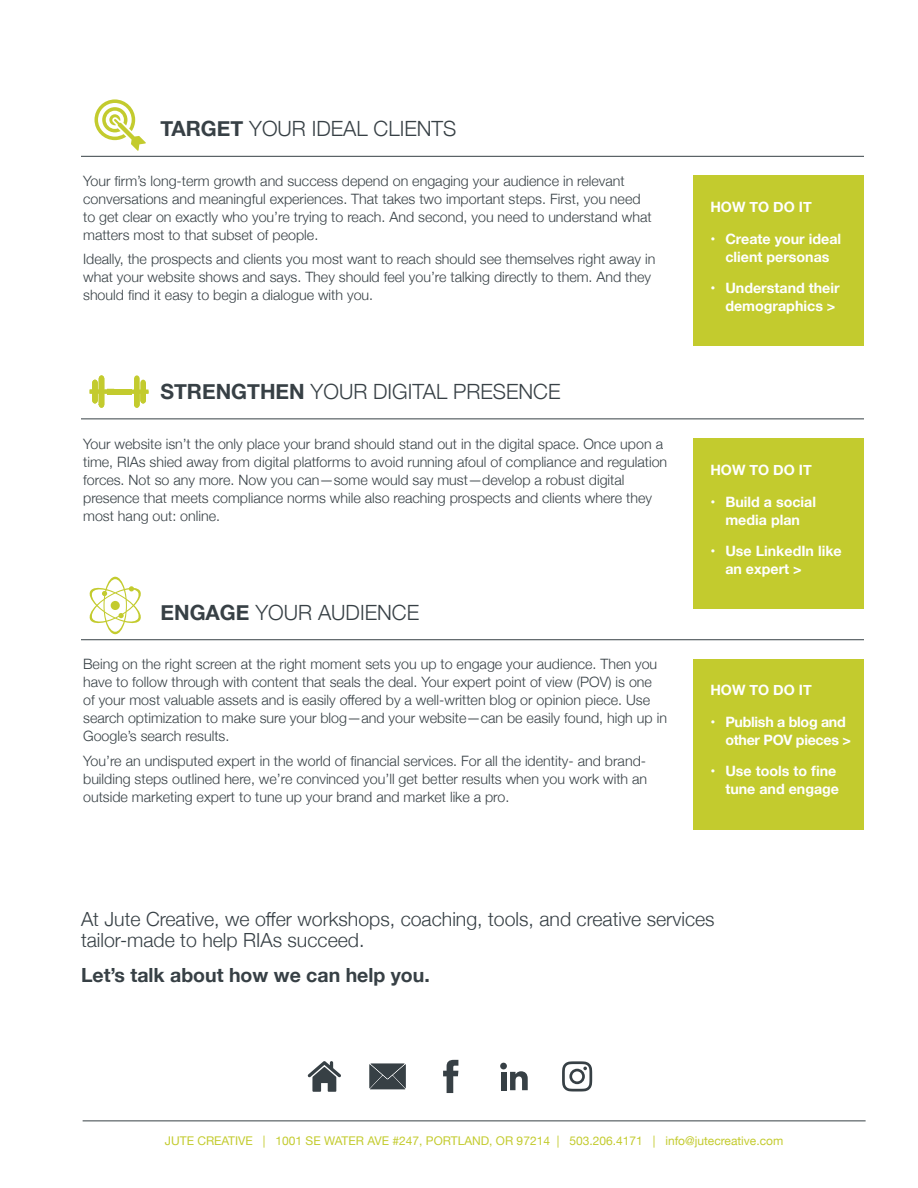
<style>
.page{position:relative;width:918px;height:1188px;background:#fff}
.page>*{position:absolute;margin:0;border:0;box-sizing:border-box;transform-origin:0 0}
.t1{font:300 21px "Helvetica Neue";color:#374045}
.t2{font:300 19.5px/21px "Helvetica Neue";color:#374045}
.t3{font:700 19.5px "Helvetica Neue";color:#374045}
.t4{font:300 14.25px/18px "Helvetica Neue";color:#374045}
.t5{font:700 14.25px/18px "Helvetica Neue";color:#fff;text-align:center}
.t6{font:700 14.25px/18px "Helvetica Neue";letter-spacing:-.02em;color:#fff}
.t7{font:12px "Helvetica Neue";color:#c3cb2e}
.s1{font-weight:700}
</style>
<div class="page">
<div style="left:693px;top:176px;width:171px;height:170px;background:#c3cb2e"></div>
<div style="left:693px;top:438px;width:171px;height:171px;background:#c3cb2e"></div>
<div style="left:693px;top:659px;width:171px;height:170px;background:#c3cb2e"></div>
<hr style="left:81px;top:156px;width:783px;height:1px;background:#374045">
<hr style="left:81px;top:418px;width:783px;height:1px;background:#374045">
<hr style="left:81px;top:639px;width:783px;height:1px;background:#374045">
<hr style="left:83px;top:1120px;width:783px;height:1px;background:#374045">
<svg style="left:443px;top:1060px;width:15px;height:33px"></svg>
<svg style="left:562px;top:1061px;width:30px;height:31px"></svg>
<div style="left:501px;top:1072px;width:5px;height:18px;background:#374045"></div>
<div style="left:500px;top:1063px;width:7px;height:6px;background:#374045;border-radius:50%"></div>
<svg style="left:510px;top:1071px;width:18px;height:19px"></svg>
<svg style="left:370px;top:1064px;width:36px;height:25px"></svg>
<svg style="left:308px;top:1061px;width:33px;height:31px"></svg>
<svg style="left:89px;top:577px;width:52px;height:57px"></svg>
<div style="left:111px;top:601px;width:9px;height:9px;background:#c3cb2e;border-radius:50%"></div>
<svg style="left:95px;top:99px;width:51px;height:52px"></svg>
<svg style="left:90px;top:375px;width:58px;height:33px"></svg>
<p class="t1" style="left:161px;top:112px;width:298px"><span class="s1">TARGET</span> YOUR IDEAL CLIENTS</p>
<p class="t4" style="left:83px;top:170px;width:570px">Your firm’s long-term growth and success depend on engaging your audience in relevant conversations and meaningful experiences. That takes two important steps. First, you need to get clear on exactly who you’re trying to reach. And second, you need to understand what matters most to that subset of people.</p>
<p class="t4" style="left:83px;top:249px;width:574px">Ideally, the prospects and clients you most want to reach should see themselves right away in what your website shows and says. They should feel you’re talking directly to them. And they should find it easy to begin a dialogue with you.</p>
<p class="t1" style="left:161px;top:375px;width:402px"><span class="s1">STRENGTHEN</span> YOUR DIGITAL PRESENCE</p>
<p class="t4" style="left:83px;top:434px;width:586px">Your website isn’t the only place your brand should stand out in the digital space. Once upon a time, RIAs shied away from digital platforms to avoid running afoul of compliance and regulation forces. Not so any more. Now you can—some would say must—develop a robust digital presence that meets compliance norms while also reaching prospects and clients where they most hang out: online.</p>
<p class="t1" style="left:161px;top:595px;width:260px"><span class="s1">ENGAGE</span> YOUR AUDIENCE</p>
<p class="t4" style="left:83px;top:654px;width:585px">Being on the right screen at the right moment sets you up to engage your audience. Then you have to follow through with content that seals the deal. Your expert point of view (POV) is one of your most valuable assets and is easily offered by a well-written blog or opinion piece. Use search optimization to make sure your blog—and your website—can be easily found, high up in Google’s search results.</p>
<p class="t4" style="left:83px;top:751px;width:566px;text-align:justify">You’re an undisputed expert in the world of financial services. For all the identity- and brand&shy;building steps outlined here, we’re convinced you’ll get better results when you work with an outside marketing expert to tune up your brand and market like a pro.</p>
<p class="t5" style="left:710px;top:198px;width:103px">HOW TO DO IT</p>
<p class="t5" style="left:710px;top:230px;width:132px">• Create your ideal client personas</p>
<p class="t5" style="left:710px;top:279px;width:131px;text-align:right">• Understand their demographics &gt;</p>
<p class="t5" style="left:710px;top:461px;width:103px">HOW TO DO IT</p>
<p class="t5" style="left:710px;top:493px;width:107px">• Build a social media plan</p>
<p class="t5" style="left:725px;top:542px;width:118px;text-align:left;text-indent:-15px">• Use LinkedIn like an expert &gt;</p>
<p class="t5" style="left:710px;top:682px;width:103px">HOW TO DO IT</p>
<p class="t6" style="left:725px;top:713px;width:127px;text-indent:-15px">• Publish a blog and other POV pieces &gt;</p>
<p class="t5" style="left:710px;top:763px;width:130px;text-align:right">• Use tools to fine tune and engage</p>
<p class="t2" style="left:81px;top:907px;width:635px">At Jute Creative, we offer workshops, coaching, tools, and creative services tailor-made to help RIAs succeed.</p>
<p class="t3" style="left:81px;top:959px;width:350px">Let’s talk about how we can help you.</p>
<p class="t7" style="left:165px;top:1132px;width:620px">JUTE CREATIVE | 1001 SE WATER AVE #247, PORTLAND, OR 97214 | 503.206.4171 | info@jutecreative.com</p>
</div>
